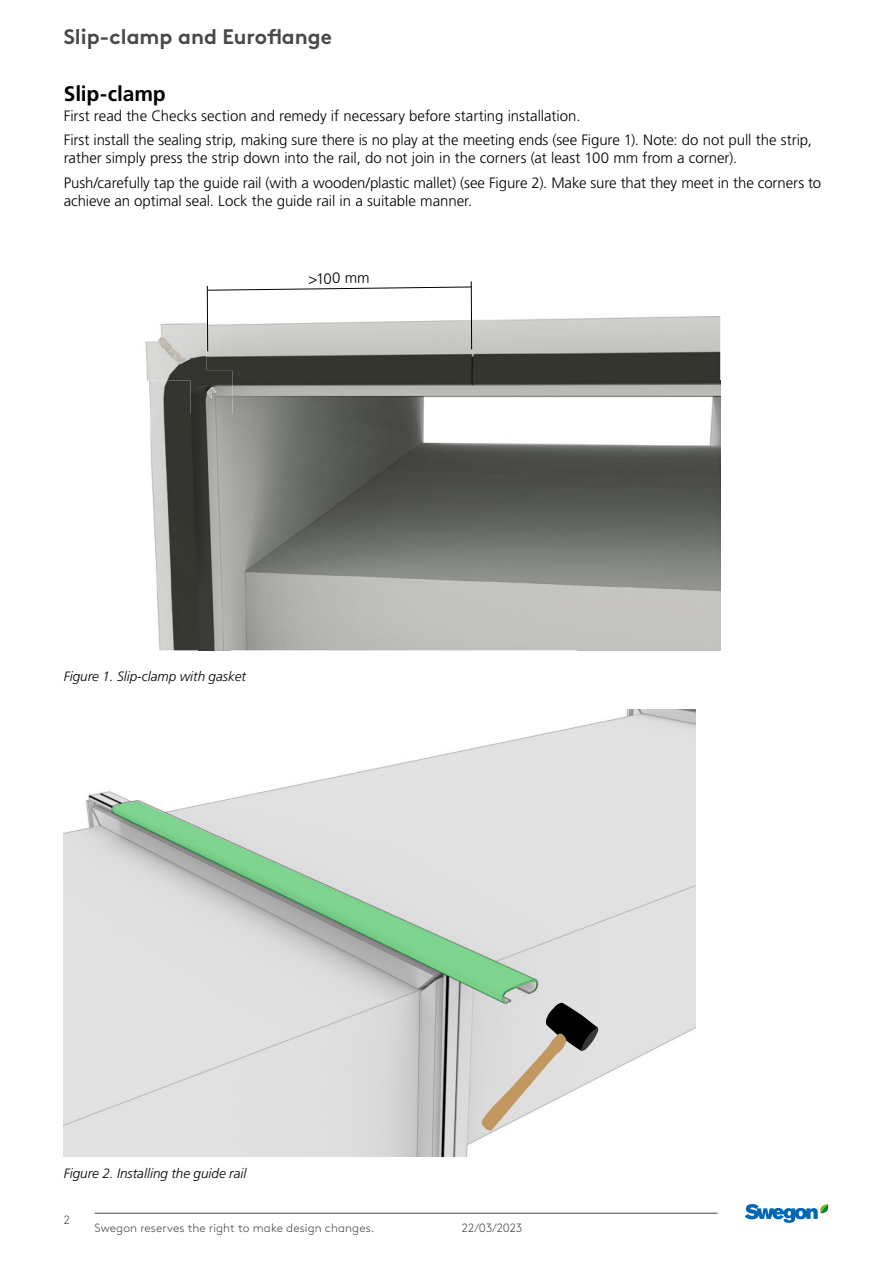
<style>
.page{position:relative;width:893px;height:1263px;background:#fff}
.page>*{position:absolute;margin:0;border:0;box-sizing:border-box;transform-origin:0 0}
.t1{font:700 21px "Swegon Brown";color:#474847}
.t2{font:700 21px "Frutiger LT Pro";letter-spacing:-.005em;color:#000}
.t3{font:300 15px/24.3px "Frutiger LT Pro";letter-spacing:-.005em;color:#000}
.t4{font:italic 300 13.5px "Frutiger LT Pro";color:#000}
.t5{font:300 12px "Swegon Brown";letter-spacing:.005em;color:#474847}
</style>
<div class="page">
<hr style="left:95px;top:1213px;width:623px;height:1px;background:#474847">
<svg style="left:745px;top:1204px;width:84px;height:19px"></svg>
<img style="left:206px;top:333px;width:514px;height:47px">
<img style="left:150px;top:381px;width:48px;height:269px">
<img style="left:230px;top:380px;width:490px;height:270px">
<img style="left:198px;top:414px;width:32px;height:236px">
<img style="left:145px;top:322px;width:61px;height:59px">
<img style="left:157px;top:336px;width:33px;height:28px">
<img style="left:190px;top:371px;width:42px;height:43px">
<img style="left:191px;top:371px;width:15px;height:10px">
<svg style="left:207px;top:387px;width:9px;height:10px"></svg>
<hr style="left:471px;top:281px;width:1px;height:68px;background:#000">
<hr style="left:207px;top:286px;width:1px;height:65px;background:#000">
<svg style="left:207px;top:286px;width:265px;height:5px"></svg>
<img style="left:64px;top:710px;width:631px;height:446px">
<svg style="left:112px;top:801px;width:425px;height:202px;background:#c8d4ca"></svg>
<svg style="left:482px;top:1003px;width:116px;height:127px"></svg>
<h1 class="t1" style="left:64px;top:20px;width:270px">Slip-clamp and Euroflange</h1>
<h1 class="t2" style="left:64px;top:81px;width:103px">Slip-clamp</h1>
<p class="t3" style="left:64px;top:104px;width:750px">First read the Checks section and remedy if necessary before starting installation.<br>First install the sealing strip, making sure there is no play at the meeting ends (see Figure 1). Note: do not pull the strip,</p>
<p class="t3" style="left:64px;top:146px;width:759px">rather simply press the strip down into the rail, do not join in the corners (at least 100 mm from a corner).<br>Push/carefully tap the guide rail (with a wooden/plastic mallet) (see Figure 2). Make sure that they meet in the corners to</p>
<p class="t3" style="left:64px;top:189px;width:410px">achieve an optimal seal. Lock the guide rail in a suitable manner.</p>
<p class="t3" style="left:308px;top:267px;width:63px;rotate:-1deg">&gt;100 mm</p>
<p class="t4" style="left:64px;top:668px;width:184px">Figure 1. Slip-clamp with gasket</p>
<p class="t4" style="left:64px;top:1165px;width:184px">Figure 2. Installing the guide rail</p>
<p class="t5" style="left:64px;top:1211px;width:8px">2</p>
<p class="t5" style="left:95px;top:1219px;width:281px">Swegon reserves the right to make design changes.</p>
<p class="t5" style="left:462px;top:1219px;width:62px">22/03/2023</p>
</div>
